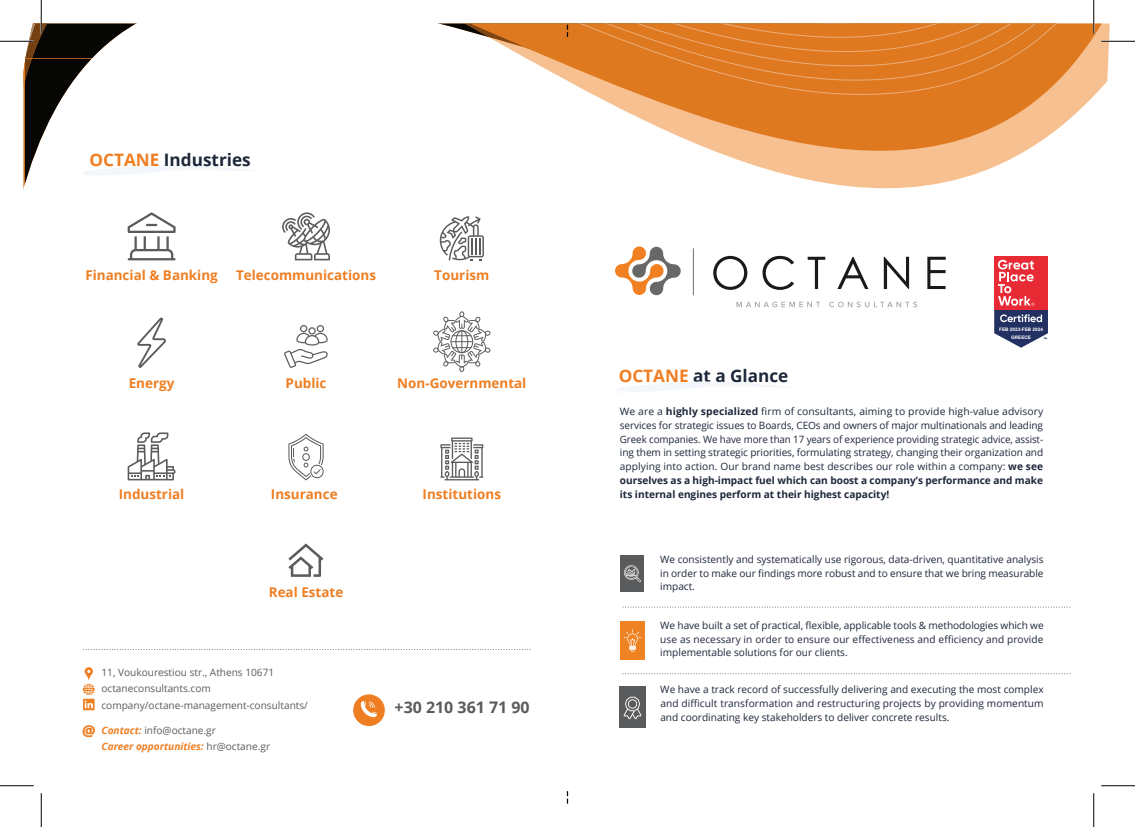
<style>
.page{position:relative;width:1135px;height:827px;background:#fff}
.page>*{position:absolute;margin:0;border:0;box-sizing:border-box;transform-origin:0 0}
.t1{font:700 17.12px "Open Sans";color:#1d273a}
.t2{font:700 16px "Open Sans";color:#5a5b5d}
.t3{font:800 15px "Open Sans";color:#ef7e22}
.t4{font:700 13.5px "Open Sans";color:#ef7e22}
.t5{font:10.12px/13.8px "Open Sans";color:#1d273a;text-align:justify}
.t6{font:10.12px/16.2px "Open Sans";color:#5a5b5d}
.t7{font:italic 700 10.12px/16.2px "Open Sans";color:#ef7e22}
.t8{font:700 4.75px/8.2px "Arial";color:#fff;text-align:center}
.s1{color:#ef7e22}
.s2{font-weight:400;font-style:normal;color:#5a5b5d}
.s3{font-weight:700}
</style>
<div class="page">
<svg style="left:713px;top:256px;width:35px;height:34px"></svg>
<svg style="left:884px;top:256px;width:25px;height:33px"></svg>
<svg style="left:762px;top:256px;width:32px;height:34px"></svg>
<svg style="left:837px;top:257px;width:31px;height:32px"></svg>
<svg style="left:927px;top:257px;width:19px;height:32px"></svg>
<svg style="left:808px;top:257px;width:17px;height:32px"></svg>
<svg style="left:615px;top:246px;width:66px;height:50px"></svg>
<hr style="left:693px;top:248px;width:1px;height:47px;background:#6f6f6f">
<svg style="left:736px;top:302px;width:84px;height:5px"></svg>
<svg style="left:829px;top:302px;width:88px;height:5px"></svg>
<svg style="left:24px;top:95px;width:1071px;height:135px"></svg>
<svg style="left:24px;top:24px;width:1086px;height:71px"></svg>
<div style="left:620px;top:555px;width:24px;height:36px;background:#5a5b5d"></div>
<div style="left:620px;top:621px;width:24px;height:38px;background:#ef8222"></div>
<div style="left:619px;top:685px;width:27px;height:42px;background:#5a5b5d"></div>
<svg style="left:624px;top:565px;width:17px;height:17px"></svg>
<svg style="left:624px;top:629px;width:17px;height:23px"></svg>
<svg style="left:624px;top:696px;width:17px;height:23px"></svg>
<svg style="left:617px;top:382px;width:173px;height:10px"></svg>
<svg style="left:83px;top:649px;width:447px;height:1px"></svg>
<svg style="left:622px;top:607px;width:448px;height:1px"></svg>
<svg style="left:622px;top:673px;width:448px;height:1px"></svg>
<svg style="left:128px;top:212px;width:48px;height:48px"></svg>
<svg style="left:137px;top:317px;width:29px;height:51px"></svg>
<svg style="left:282px;top:212px;width:48px;height:48px"></svg>
<svg style="left:284px;top:325px;width:44px;height:43px"></svg>
<svg style="left:440px;top:216px;width:44px;height:44px"></svg>
<svg style="left:433px;top:311px;width:58px;height:61px"></svg>
<svg style="left:288px;top:434px;width:36px;height:46px"></svg>
<svg style="left:288px;top:543px;width:35px;height:34px"></svg>
<svg style="left:128px;top:432px;width:48px;height:48px"></svg>
<svg style="left:440px;top:437px;width:43px;height:43px"></svg>
<svg style="left:83px;top:165px;width:175px;height:11px"></svg>
<div style="left:353px;top:694px;width:32px;height:32px;background:#ef7e22;border-radius:50%"></div>
<svg style="left:361px;top:701px;width:16px;height:16px"></svg>
<svg style="left:83px;top:667px;width:12px;height:43px"></svg>
<svg style="left:567px;top:24px;width:1px;height:13px"></svg>
<svg style="left:994px;top:256px;width:54px;height:92px;background:#b0586b"></svg>
<hr style="left:0;top:40px;width:34px;height:2px;background:#fff">
<hr style="left:1101px;top:40px;width:34px;height:2px;background:#fff">
<hr style="left:40px;top:0;width:2px;height:34px;background:#fff">
<hr style="left:0;top:41px;width:34px;height:1px;background:#000">
<hr style="left:1101px;top:41px;width:34px;height:1px;background:#000">
<hr style="left:0;top:785px;width:34px;height:1px;background:#000">
<hr style="left:1101px;top:785px;width:34px;height:1px;background:#000">
<hr style="left:41px;top:0;width:1px;height:34px;background:#000">
<hr style="left:41px;top:793px;width:1px;height:34px;background:#000">
<hr style="left:1093px;top:0;width:1px;height:34px;background:#000">
<hr style="left:1093px;top:793px;width:1px;height:34px;background:#000">
<h1 class="t1" style="left:90px;top:148px;width:163px"><span class="s1">OCTANE</span> Industries</h1>
<h3 class="t4" style="left:85px;top:265px;width:134px">Financial &amp; Banking</h3>
<h3 class="t4" style="left:236px;top:265px;width:142px">Telecommunications</h3>
<h3 class="t4" style="left:434px;top:265px;width:57px">Tourism</h3>
<h3 class="t4" style="left:129px;top:373px;width:47px">Energy</h3>
<h3 class="t4" style="left:286px;top:373px;width:42px">Public</h3>
<h3 class="t4" style="left:397px;top:373px;width:131px">Non-Governmental</h3>
<h3 class="t4" style="left:119px;top:484px;width:67px">Industrial</h3>
<h3 class="t4" style="left:423px;top:484px;width:80px">Institutions</h3>
<h3 class="t4" style="left:271px;top:484px;width:68px">Insurance</h3>
<h3 class="t4" style="left:269px;top:582px;width:76px">Real Estate</h3>
<p class="t6" style="left:101px;top:664px;width:208px">11, Voukourestiou str., Athens 10671 octaneconsultants.com company/octane-management-consultants/</p>
<h3 class="t3" style="left:82px;top:719px;width:15px">@</h3>
<p class="t7" style="left:101px;top:722px;width:170px">Contact: <span class="s2">info@octane.gr<br></span>Career opportunities: <span class="s2">hr@octane.gr</span></p>
<h2 class="t2" style="left:395px;top:696px;width:137px">+30 210 361 71 90</h2>
<h1 class="t1" style="left:619px;top:363px;width:171px"><span class="s1">OCTANE</span> at a Glance</h1>
<p class="t8" style="left:999px;top:325px;width:45px">FEB 2023-FEB 2024<br>GREECE</p>
<p class="t5" style="left:620px;top:404px;width:425px">We are a <span class="s3">highly specialized</span> firm of consultants, aiming to provide high-value advisory services for strategic issues to Boards, CEOs and owners of major multinationals and leading Greek companies. We have more than 17 years of experience providing strategic advice, assist&shy;ing them in setting strategic priorities, formulating strategy, changing their organization and applying into action. Our brand name best describes our role within a company: <span class="s3">we see ourselves as a high-impact fuel which can boost a company’s performance and make its internal engines perform at their highest capacity!</span></p>
<p class="t5" style="left:660px;top:552px;width:385px">We consistently and systematically use rigorous, data-driven, quantitative analysis in order to make our findings more robust and to ensure that we bring measurable impact.</p>
<p class="t5" style="left:660px;top:618px;width:385px">We have built a set of practical, flexible, applicable tools &amp; methodologies which we use as necessary in order to ensure our effectiveness and efficiency and provide implementable solutions for our clients.</p>
<p class="t5" style="left:660px;top:682px;width:385px">We have a track record of successfully delivering and executing the most complex and difficult transformation and restructuring projects by providing momentum and coordinating key stakeholders to deliver concrete results.</p>
</div>
